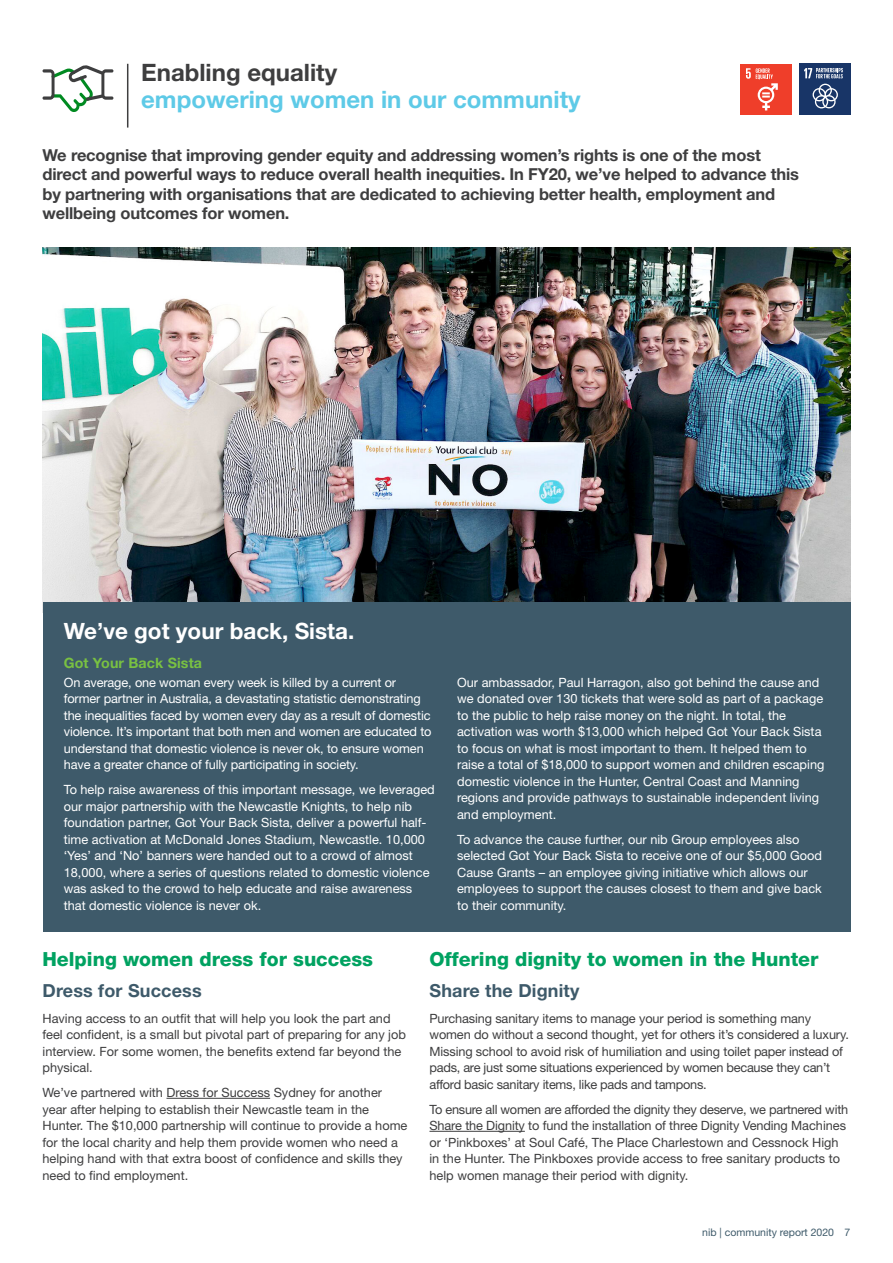
<style>
.page{position:relative;width:893px;height:1263px;background:#fff}
.page>*{position:absolute;margin:0;border:0;box-sizing:border-box;transform-origin:0 0}
.Sect_head___DGreen{font:700 24px "Helvetica Neue LT Std";color:#5ecae7}
.Sect_head___Grey{font:700 24px "Helvetica Neue LT Std";color:#3e3e3f}
.H1_white{font:700 22.5px "Helvetica Neue LT Std";color:#fff}
.H2_13pt_Heavy_DGreen{font:800 19.5px "Helvetica Neue LT Std";color:#00a261}
.H3_12pt_Bold{font:700 18px "Helvetica Neue LT Std";letter-spacing:.01em;color:#3e5a6a}
.Intro_para_-_Grey_11{font:700 16.5px/19.5px "Helvetica Neue LT Std";letter-spacing:-.01em;color:#3e3e3f}
.H4_9_5pt_bold{font:700 14.25px "Helvetica Neue LT Std";letter-spacing:.01em;color:#79c142}
.Body{font:12.75px/16.5px "Helvetica Neue LT Std";color:#fff}
.Body-2{font:12.75px/16.5px "Helvetica Neue LT Std";color:#3e3e3f}
.t1{font:10.5px "Helvetica Neue LT Std";color:#3e5a6a}
</style>
<div class="page">
<hr style="left:127px;top:64px;width:1px;height:64px;background:#3e3e3f">
<img style="left:43px;top:248px;width:807px;height:354px">
<svg style="left:43px;top:65px;width:70px;height:47px"></svg>
<div style="left:740px;top:64px;width:52px;height:51px;background:#ef3e2a"></div>
<svg style="left:746px;top:68px;width:32px;height:42px"></svg>
<div style="left:43px;top:602px;width:807px;height:329px;background:#3e5a6a"></div>
<hr style="left:166px;top:1098px;width:104px;height:1px;background:#3e3e3f">
<hr style="left:429px;top:1131px;width:96px;height:1px;background:#3e3e3f">
<div style="left:799px;top:64px;width:51px;height:51px;background:#183567"></div>
<svg style="left:813px;top:84px;width:25px;height:24px"></svg>
<svg style="left:804px;top:68px;width:39px;height:10px"></svg>
<p class="Sect_head___Grey" style="left:141px;top:58px;width:197px">Enabling equality</p>
<p class="Sect_head___DGreen" style="left:141px;top:84px;width:441px">empowering women in our community</p>
<p class="Intro_para_-_Grey_11" style="left:43px;top:145px;width:758px">We recognise that improving gender equity and addressing women’s rights is one of the most direct and powerful ways to reduce overall health inequities. In FY20, we’ve helped to advance this by partnering with organisations that are dedicated to achieving better health, employment and wellbeing outcomes for women.</p>
<p class="H1_white" style="left:64px;top:617px;width:292px">We’ve got your back, Sista.</p>
<p class="H4_9_5pt_bold" style="left:64px;top:654px;width:140px">Got Your Back Sista</p>
<p class="Body" style="left:64px;top:674px;width:369px">On average, one woman every week is killed by a current or former partner in Australia, a devastating statistic demonstrating the inequalities faced by women every day as a result of domestic violence. It’s important that both men and women are educated to understand that domestic violence is never ok, to ensure women have a greater chance of fully participating in society.</p>
<p class="Body" style="left:64px;top:781px;width:372px">To help raise awareness of this important message, we leveraged our major partnership with the Newcastle Knights, to help nib foundation partner, Got Your Back Sista, deliver a powerful half&shy;time activation at McDonald Jones Stadium, Newcastle. 10,000 ‘Yes’ and ‘No’ banners were handed out to a crowd of almost 18,000, where a series of questions related to domestic violence was asked to the crowd to help educate and raise awareness that domestic violence is never ok.</p>
<p class="Body" style="left:457px;top:674px;width:369px">Our ambassador, Paul Harragon, also got behind the cause and we donated over 130 tickets that were sold as part of a package to the public to help raise money on the night. In total, the activation was worth $13,000 which helped Got Your Back Sista to focus on what is most important to them. It helped them to raise a total of $18,000 to support women and children escaping domestic violence in the Hunter, Central Coast and Manning regions and provide pathways to sustainable independent living and employment.</p>
<p class="Body" style="left:457px;top:831px;width:366px">To advance the cause further, our nib Group employees also selected Got Your Back Sista to receive one of our $5,000 Good Cause Grants – an employee giving initiative which allows our employees to support the causes closest to them and give back to their community.</p>
<p class="H2_13pt_Heavy_DGreen" style="left:43px;top:948px;width:332px">Helping women dress for success</p>
<p class="H3_12pt_Bold" style="left:43px;top:980px;width:161px">Dress for Success</p>
<p class="Body-2" style="left:43px;top:1009px;width:365px">Having access to an outfit that will help you look the part and feel confident, is a small but pivotal part of preparing for any job interview. For some women, the benefits extend far beyond the physical.</p>
<p class="Body-2" style="left:43px;top:1084px;width:366px">We’ve partnered with Dress for Success Sydney for another year after helping to establish their Newcastle team in the Hunter. The $10,000 partnership will continue to provide a home for the local charity and help them provide women who need a helping hand with that extra boost of confidence and skills they need to find employment.</p>
<p class="H2_13pt_Heavy_DGreen" style="left:429px;top:948px;width:390px">Offering dignity to women in the Hunter</p>
<p class="H3_12pt_Bold" style="left:429px;top:980px;width:151px">Share the Dignity</p>
<p class="Body-2" style="left:429px;top:1009px;width:421px">Purchasing sanitary items to manage your period is something many women do without a second thought, yet for others it’s considered a luxury.<br>Missing school to avoid risk of humiliation and using toilet paper instead of pads, are just some situations experienced by women because they can’t afford basic sanitary items, like pads and tampons.</p>
<p class="Body-2" style="left:429px;top:1100px;width:420px">To ensure all women are afforded the dignity they deserve, we partnered with Share the Dignity to fund the installation of three Dignity Vending Machines or ‘Pinkboxes’ at Soul Café, The Place Charlestown and Cessnock High in the Hunter. The Pinkboxes provide access to free sanitary products to help women manage their period with dignity.</p>
<p class="t1" style="left:702px;top:1226px;width:150px">nib | community report 2020 7</p>
</div>
